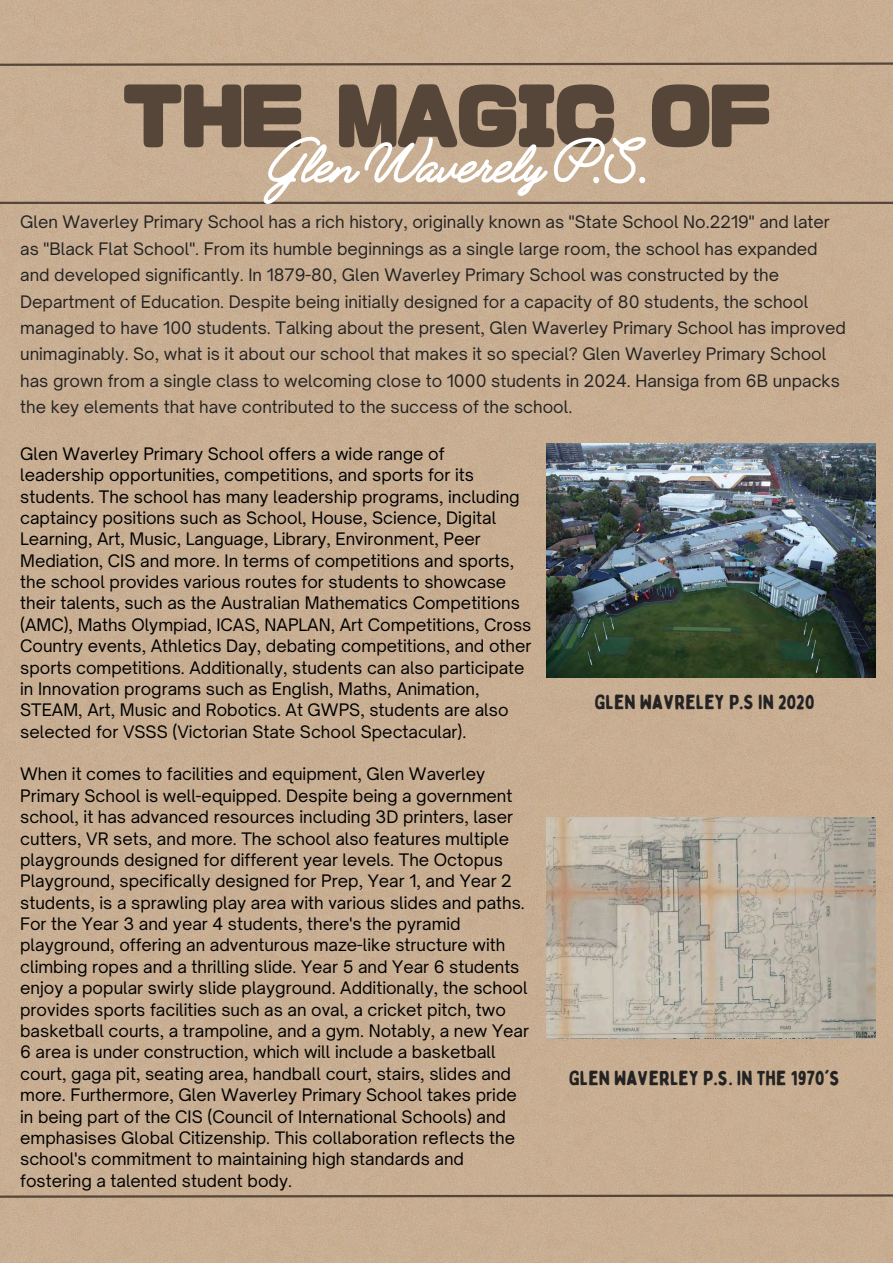
<style>
.page{position:relative;width:893px;height:1263px;background:#c8ae92}
.page>*{position:absolute;margin:0;border:0;box-sizing:border-box;transform-origin:0 0}
.t1{font:70.43px "CP Font";color:#554639}
.t2{font:700 63px "Jimmy Script";color:#fff}
.t3{font:20.4px "Bobby Jones Soft";color:#242323}
.t4{font:16.5px/21.4px "Open Sauce One";color:#000}
.t5{font:16.5px/26.4px "Open Sauce One";color:#242323}
</style>
<div class="page">
<svg style="left:0;top:61px;width:893px;height:6px;background:#9c8670"></svg>
<hr style="left:0;top:202px;width:893px;height:2px;background:#554639">
<svg style="left:0;top:1193px;width:893px;height:6px;background:#9c8670"></svg>
<img style="left:546px;top:444px;width:329px;height:234px">
<img style="left:546px;top:817px;width:329px;height:222px">
<p class="t1" style="left:123px;top:81px;width:649px">THE MAGIC OF</p>
<h2 class="t2" style="left:267px;top:122px;width:384px">Glen Waverely P.S.</h2>
<h1 class="t5" style="left:20px;top:209px;width:827px">Glen Waverley Primary School has a rich history, originally known as "State School No.2219" and later as "Black Flat School". From its humble beginnings as a single large room, the school has expanded and developed significantly. In 1879-80, Glen Waverley Primary School was constructed by the Department of Education. Despite being initially designed for a capacity of 80 students, the school managed to have 100 students. Talking about the present, Glen Waverley Primary School has improved unimaginably. So, what is it about our school that makes it so special? Glen Waverley Primary School has grown from a single class to welcoming close to 1000 students in 2024. Hansiga from 6B unpacks the key elements that have contributed to the success of the school.</h1>
<p class="t4" style="left:20px;top:443px;width:513px">Glen Waverley Primary School offers a wide range of leadership opportunities, competitions, and sports for its students. The school has many leadership programs, including captaincy positions such as School, House, Science, Digital Learning, Art, Music, Language, Library, Environment, Peer Mediation, CIS and more. In terms of competitions and sports, the school provides various routes for students to showcase their talents, such as the Australian Mathematics Competitions (AMC), Maths Olympiad, ICAS, NAPLAN, Art Competitions, Cross Country events, Athletics Day, debating competitions, and other sports competitions. Additionally, students can also participate in Innovation programs such as English, Maths, Animation, STEAM, Art, Music and Robotics. At GWPS, students are also selected for VSSS (Victorian State School Spectacular).</p>
<p class="t4" style="left:20px;top:763px;width:510px">When it comes to facilities and equipment, Glen Waverley Primary School is well-equipped. Despite being a government school, it has advanced resources including 3D printers, laser cutters, VR sets, and more. The school also features multiple playgrounds designed for different year levels. The Octopus Playground, specifically designed for Prep, Year 1, and Year 2 students, is a sprawling play area with various slides and paths.<br>For the Year 3 and year 4 students, there's the pyramid playground, offering an adventurous maze-like structure with climbing ropes and a thrilling slide. Year 5 and Year 6 students enjoy a popular swirly slide playground. Additionally, the school provides sports facilities such as an oval, a cricket pitch, two basketball courts, a trampoline, and a gym. Notably, a new Year 6 area is under construction, which will include a basketball court, gaga pit, seating area, handball court, stairs, slides and more. Furthermore, Glen Waverley Primary School takes pride in being part of the CIS (Council of International Schools) and emphasises Global Citizenship. This collaboration reflects the school's commitment to maintaining high standards and fostering a talented student body.</p>
<p class="t3" style="left:594px;top:690px;width:221px">GLEN WAVRELEY P.S IN 2020</p>
<p class="t3" style="left:569px;top:1065px;width:273px">GLEN WAVERLEY P.S. IN THE 1970'S</p>
</div>
